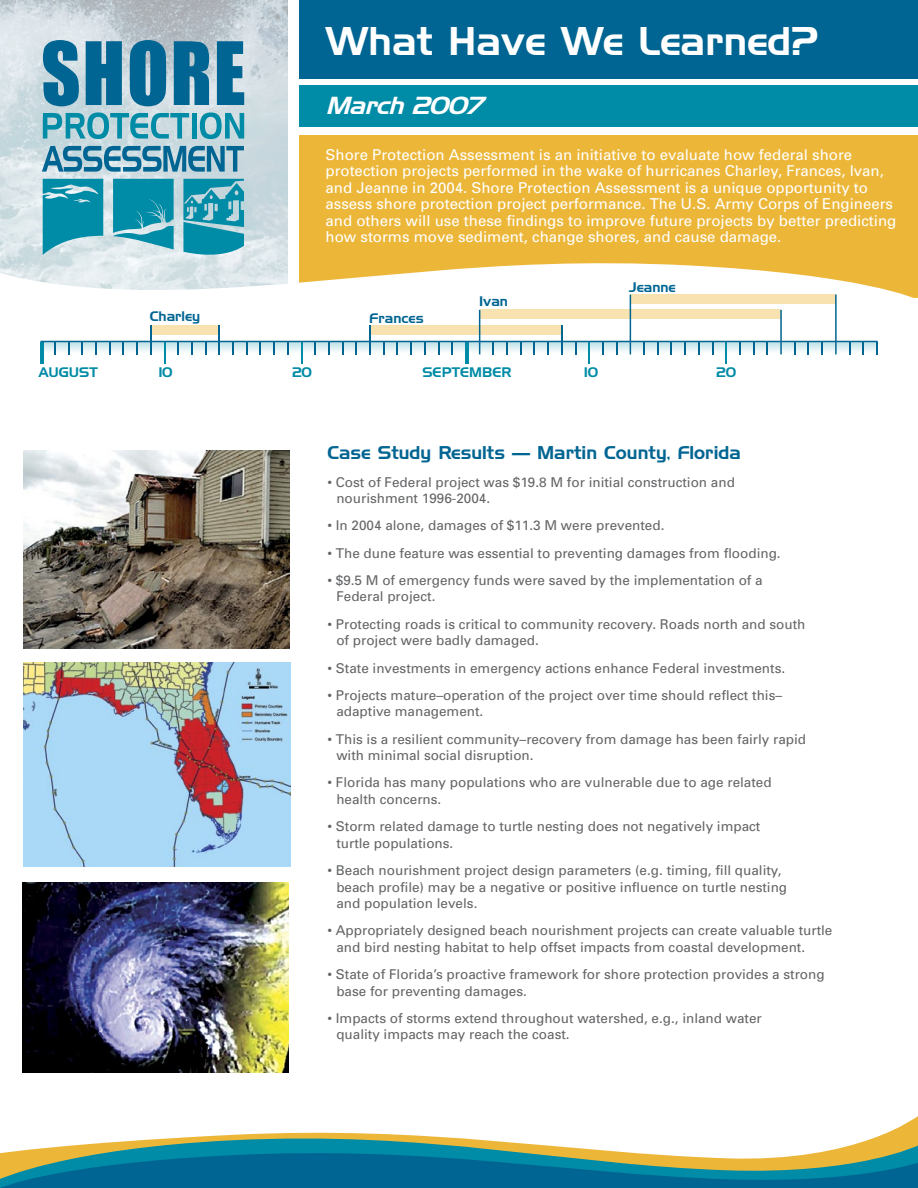
<style>
.page{position:relative;width:918px;height:1188px;background:#fff}
.page>*{position:absolute;margin:0;border:0;box-sizing:border-box;transform-origin:0 0}
.t1{font:39px "Handel Gothic BT";color:#fff}
.t2{font:italic 24px "Handel Gothic BT";color:#fff;scale:1.05 1}
.t3{font:18px "Handel Gothic BT";color:#006592}
.t4{font:15px/16.5px "Univers";color:#fff}
.t5{font:13.5px/16.5px "Univers";color:#636466}
.t6{font:13.5px "Handel Gothic BT";color:#006592}
.t7{font:13.5px "Handel Gothic BT";color:#008ba6}
</style>
<div class="page">
<div style="left:300px;top:0;width:618px;height:78px;background:#006592"></div>
<div style="left:300px;top:86px;width:618px;height:41px;background:#008ba6"></div>
<svg style="left:79px;top:1130px;width:839px;height:15px"></svg>
<svg style="left:0;top:1145px;width:918px;height:43px"></svg>
<div style="left:300px;top:135px;width:618px;height:163px;background:#ecb739"></div>
<img style="left:0;top:0;width:288px;height:179px">
<svg style="left:43px;top:40px;width:36px;height:66px"></svg>
<svg style="left:86px;top:41px;width:36px;height:64px"></svg>
<svg style="left:130px;top:40px;width:36px;height:66px"></svg>
<svg style="left:174px;top:41px;width:35px;height:64px"></svg>
<svg style="left:217px;top:41px;width:27px;height:64px"></svg>
<svg style="left:42px;top:146px;width:202px;height:26px"></svg>
<svg style="left:43px;top:112px;width:146px;height:27px"></svg>
<hr style="left:192px;top:113px;width:4px;height:26px;background:#008ba6">
<svg style="left:200px;top:112px;width:44px;height:27px"></svg>
<svg style="left:0;top:179px;width:914px;height:121px"></svg>
<svg style="left:43px;top:342px;width:835px;height:18px"></svg>
<div style="left:630px;top:295px;width:206px;height:9px;background:#f7e2b0"></div>
<div style="left:480px;top:310px;width:301px;height:9px;background:#f7e2b0"></div>
<div style="left:370px;top:325px;width:192px;height:9px;background:#f7e2b0"></div>
<div style="left:150px;top:325px;width:70px;height:9px;background:#f7e2b0"></div>
<svg style="left:876px;top:342px;width:2px;height:12px"></svg>
<svg style="left:863px;top:342px;width:1px;height:12px"></svg>
<hr style="left:835px;top:295px;width:2px;height:59px;background:#006592">
<svg style="left:821px;top:342px;width:2px;height:12px"></svg>
<svg style="left:808px;top:342px;width:1px;height:12px"></svg>
<svg style="left:767px;top:342px;width:1px;height:12px"></svg>
<svg style="left:753px;top:342px;width:1px;height:12px"></svg>
<svg style="left:739px;top:342px;width:2px;height:12px"></svg>
<svg style="left:726px;top:342px;width:1px;height:21px"></svg>
<svg style="left:712px;top:342px;width:1px;height:12px"></svg>
<svg style="left:698px;top:342px;width:2px;height:12px"></svg>
<svg style="left:684px;top:342px;width:2px;height:12px"></svg>
<svg style="left:671px;top:342px;width:1px;height:12px"></svg>
<svg style="left:657px;top:342px;width:2px;height:12px"></svg>
<svg style="left:643px;top:342px;width:2px;height:12px"></svg>
<hr style="left:630px;top:295px;width:1px;height:59px;background:#006592">
<svg style="left:616px;top:342px;width:1px;height:12px"></svg>
<svg style="left:602px;top:342px;width:2px;height:12px"></svg>
<svg style="left:589px;top:342px;width:1px;height:21px"></svg>
<svg style="left:575px;top:342px;width:1px;height:12px"></svg>
<hr style="left:561px;top:325px;width:2px;height:29px;background:#006592">
<svg style="left:547px;top:342px;width:2px;height:12px"></svg>
<svg style="left:534px;top:342px;width:1px;height:12px"></svg>
<svg style="left:520px;top:342px;width:2px;height:12px"></svg>
<svg style="left:506px;top:342px;width:2px;height:12px"></svg>
<svg style="left:493px;top:342px;width:1px;height:12px"></svg>
<hr style="left:465px;top:342px;width:3px;height:21px;background:#008ba6">
<svg style="left:452px;top:342px;width:1px;height:12px"></svg>
<svg style="left:438px;top:342px;width:1px;height:12px"></svg>
<svg style="left:424px;top:342px;width:2px;height:12px"></svg>
<svg style="left:410px;top:342px;width:2px;height:12px"></svg>
<svg style="left:397px;top:342px;width:1px;height:12px"></svg>
<svg style="left:383px;top:342px;width:2px;height:12px"></svg>
<hr style="left:369px;top:325px;width:2px;height:29px;background:#006592">
<svg style="left:356px;top:342px;width:1px;height:12px"></svg>
<svg style="left:342px;top:342px;width:1px;height:12px"></svg>
<svg style="left:328px;top:342px;width:2px;height:12px"></svg>
<svg style="left:315px;top:342px;width:1px;height:12px"></svg>
<svg style="left:301px;top:342px;width:1px;height:21px"></svg>
<svg style="left:287px;top:342px;width:2px;height:12px"></svg>
<svg style="left:273px;top:342px;width:2px;height:12px"></svg>
<svg style="left:260px;top:342px;width:1px;height:12px"></svg>
<svg style="left:246px;top:342px;width:2px;height:12px"></svg>
<svg style="left:232px;top:342px;width:2px;height:12px"></svg>
<svg style="left:219px;top:325px;width:1px;height:29px"></svg>
<svg style="left:205px;top:342px;width:1px;height:12px"></svg>
<svg style="left:191px;top:342px;width:2px;height:12px"></svg>
<svg style="left:178px;top:342px;width:1px;height:12px"></svg>
<svg style="left:164px;top:342px;width:1px;height:21px"></svg>
<hr style="left:150px;top:325px;width:2px;height:29px;background:#006592">
<svg style="left:136px;top:342px;width:2px;height:12px"></svg>
<svg style="left:123px;top:342px;width:1px;height:12px"></svg>
<svg style="left:109px;top:342px;width:1px;height:12px"></svg>
<svg style="left:95px;top:342px;width:2px;height:12px"></svg>
<svg style="left:82px;top:342px;width:1px;height:12px"></svg>
<svg style="left:68px;top:342px;width:1px;height:12px"></svg>
<svg style="left:54px;top:342px;width:2px;height:12px"></svg>
<hr style="left:40px;top:342px;width:3px;height:21px;background:#008ba6">
<hr style="left:40px;top:341px;width:838px;height:1px;background:#006592">
<svg style="left:849px;top:342px;width:2px;height:12px"></svg>
<hr style="left:780px;top:310px;width:2px;height:44px;background:#006592">
<svg style="left:794px;top:342px;width:2px;height:12px"></svg>
<hr style="left:479px;top:310px;width:1px;height:44px;background:#006592">
<img style="left:24px;top:450px;width:266px;height:198px">
<img style="left:22px;top:882px;width:267px;height:190px">
<img style="left:24px;top:663px;width:266px;height:204px">
<p class="t1" style="left:326px;top:18px;width:494px">What Have We Learned?</p>
<p class="t2" style="left:326px;top:91px;width:158px">March2007</p>
<p class="t4" style="left:326px;top:146px;width:572px">Shore Protection Assessment is an initiative to evaluate how federal shore protection projects performed in the wake of hurricanes Charley, Frances, Ivan, and Jeanne in 2004. Shore Protection Assessment is a unique opportunity to assess shore protection project performance. The U.S. Army Corps of Engineers and others will use these findings to improve future projects by better predicting how storms move sediment, change shores, and cause damage.</p>
<p class="t6" style="left:150px;top:308px;width:52px">Charley</p>
<p class="t6" style="left:369px;top:310px;width:56px">Frances</p>
<p class="t6" style="left:479px;top:293px;width:31px">Ivan</p>
<p class="t6" style="left:629px;top:279px;width:48px">Jeanne</p>
<p class="t7" style="left:159px;top:364px;width:16px">10</p>
<p class="t7" style="left:292px;top:364px;width:21px">20</p>
<p class="t7" style="left:584px;top:364px;width:16px">10</p>
<p class="t7" style="left:717px;top:364px;width:21px">20</p>
<p class="t7" style="left:39px;top:364px;width:60px">AUGUST</p>
<p class="t7" style="left:422px;top:364px;width:91px">SEPTEMBER</p>
<p class="t3" style="left:327px;top:442px;width:415px">Case Study Results — Martin County, Florida</p>
<p class="t5" style="left:336px;top:473px;width:400px;text-indent:-9px">• Cost of Federal project was $19.8 M for initial construction and nourishment 1996-2004.</p>
<p class="t5" style="left:327px;top:517px;width:339px">• In 2004 alone, damages of $11.3 M were prevented.</p>
<p class="t5" style="left:327px;top:544px;width:455px">• The dune feature was essential to preventing damages from flooding.</p>
<p class="t5" style="left:336px;top:572px;width:428px;text-indent:-9px">• $9.5 M of emergency funds were saved by the implementation of a<br>Federal project.</p>
<p class="t5" style="left:336px;top:615px;width:471px;text-indent:-9px">• Protecting roads is critical to community recovery. Roads north and south of project were badly damaged.</p>
<p class="t5" style="left:327px;top:659px;width:459px">• State investments in emergency actions enhance Federal investments.</p>
<p class="t5" style="left:336px;top:687px;width:447px;text-indent:-9px">• Projects mature–operation of the project over time should reflect this– adaptive management.</p>
<p class="t5" style="left:336px;top:730px;width:471px;text-indent:-9px">• This is a resilient community–recovery from damage has been fairly rapid with minimal social disruption.</p>
<p class="t5" style="left:336px;top:774px;width:437px;text-indent:-9px">• Florida has many populations who are vulnerable due to age related health concerns.</p>
<p class="t5" style="left:336px;top:818px;width:426px;text-indent:-9px">• Storm related damage to turtle nesting does not negatively impact turtle populations.</p>
<p class="t5" style="left:336px;top:862px;width:452px;text-indent:-9px">• Beach nourishment project design parameters (e.g. timing, fill quality, beach profile) may be a negative or positive influence on turtle nesting and population levels.</p>
<p class="t5" style="left:336px;top:922px;width:498px;text-indent:-9px">• Appropriately designed beach nourishment projects can create valuable turtle and bird nesting habitat to help offset impacts from coastal development.</p>
<p class="t5" style="left:336px;top:966px;width:490px;text-indent:-9px">• State of Florida’s proactive framework for shore protection provides a strong base for preventing damages.</p>
<p class="t5" style="left:336px;top:1010px;width:427px;text-indent:-9px">• Impacts of storms extend throughout watershed, e.g., inland water quality impacts may reach the coast.</p>
</div>
